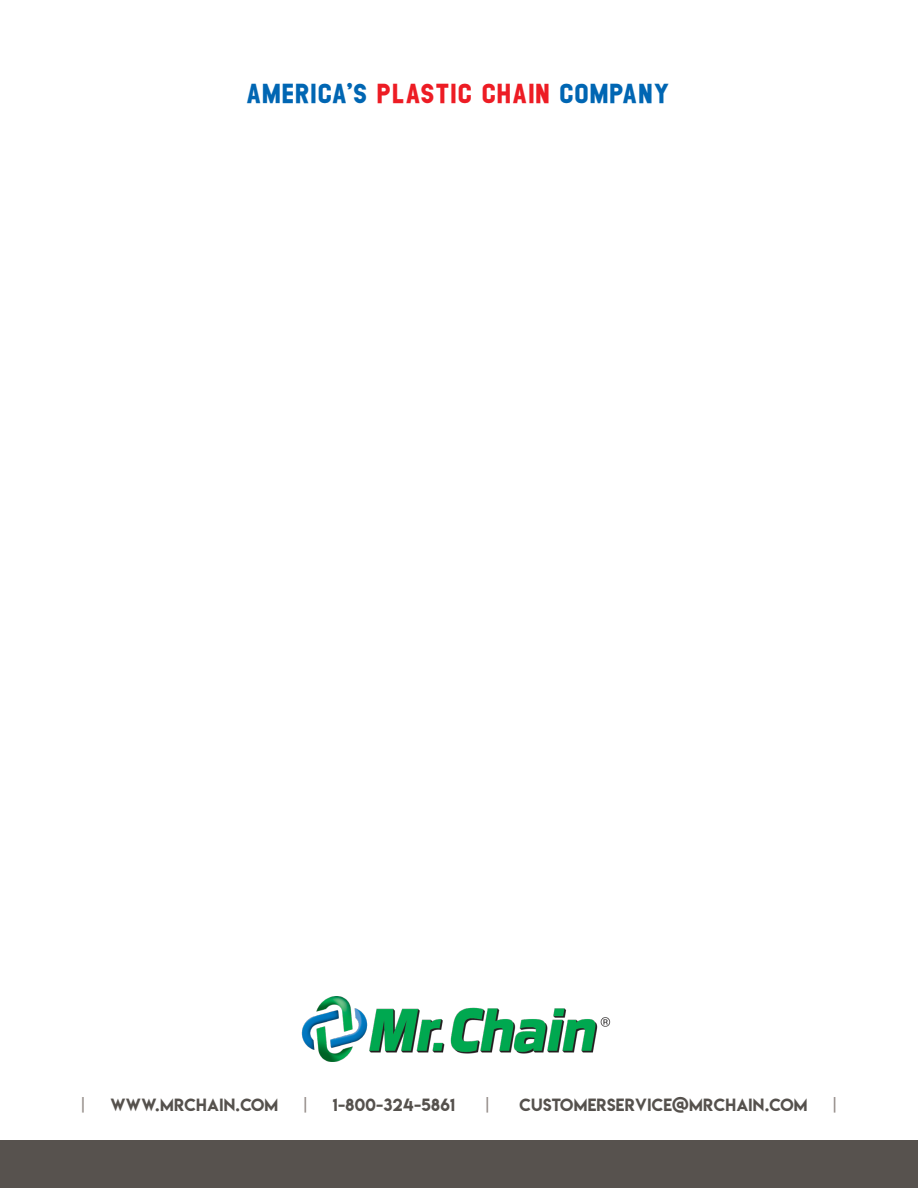
<style>
.page{position:relative;width:918px;height:1188px;background:#fff}
.page>*{position:absolute;margin:0;border:0;box-sizing:border-box;transform-origin:0 0}
.t1{font:22.5px "GEORGEA";letter-spacing:.04em;color:#0066b3}
.t2{font:15.75px "Lemon Milk";letter-spacing:.02em;color:#55514d}
.t3{font:15.75px "Lemon Milk";color:#968e8a}
.s1{font-family:"Lemon Milk"}
.s2{color:#ed1c24}
</style>
<div class="page">
<div style="left:0;top:1141px;width:918px;height:47px;background:#57524e"></div>
<img style="left:301px;top:997px;width:309px;height:65px">
<p class="t1" style="left:247px;top:84px;width:425px">AMERICA<span class="s1">’</span>S <span class="s2">PLASTIC CHAIN</span> COMPANY</p>
<p class="t3" style="left:81px;top:1093px;width:6px">|</p>
<p class="t2" style="left:110px;top:1093px;width:169px">WWW.MRCHAIN.COM</p>
<p class="t3" style="left:303px;top:1093px;width:6px">|</p>
<p class="t2" style="left:333px;top:1093px;width:124px">1-800-324-5861</p>
<p class="t3" style="left:485px;top:1093px;width:6px">|</p>
<p class="t2" style="left:520px;top:1093px;width:289px">CUSTOMERSERVICE@MRCHAIN.COM</p>
<p class="t3" style="left:833px;top:1093px;width:6px">|</p>
</div>
